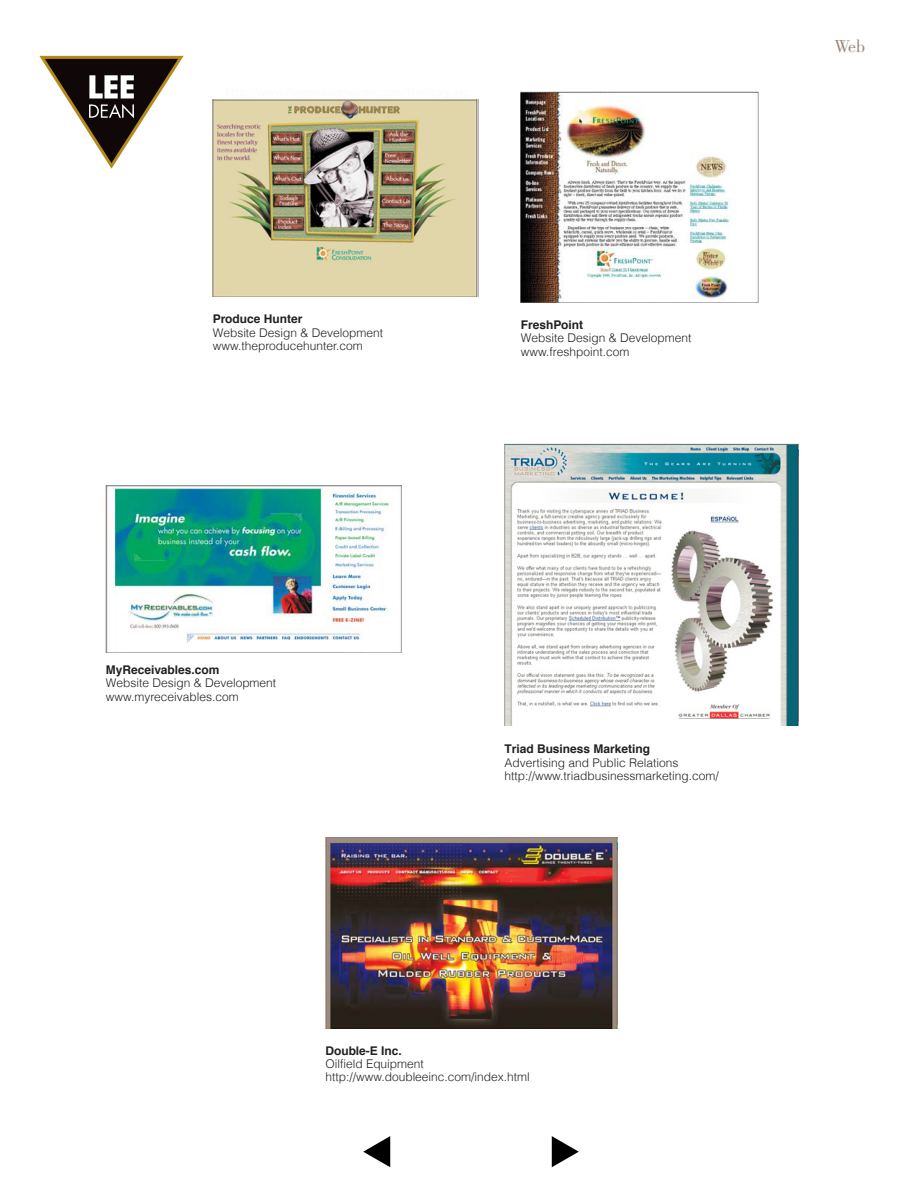
<style>
.page{position:relative;width:918px;height:1188px;background:#fff}
.page>*{position:absolute;margin:0;border:0;box-sizing:border-box;transform-origin:0 0}
.t1{font:18px "Bodoni";color:#99877c}
.t2{font:300 12px/13.4px "Helvetica";color:#231f20}
.t3{font:700 12px "Helvetica";color:#231f20}
</style>
<div class="page">
<svg style="left:552px;top:1136px;width:27px;height:31px"></svg>
<svg style="left:363px;top:1136px;width:27px;height:31px"></svg>
<svg style="left:39px;top:55px;width:145px;height:114px"></svg>
<img style="left:213px;top:100px;width:265px;height:197px">
<img style="left:521px;top:92px;width:237px;height:210px">
<img style="left:106px;top:485px;width:295px;height:168px">
<img style="left:504px;top:444px;width:294px;height:282px">
<img style="left:325px;top:838px;width:292px;height:191px">
<p class="t3" style="left:213px;top:310px;width:91px">Produce Hunter</p>
<p class="t2" style="left:213px;top:325px;width:172px">Website Design &amp; Development www.theproducehunter.com</p>
<p class="t3" style="left:521px;top:315px;width:64px">FreshPoint</p>
<p class="t2" style="left:521px;top:331px;width:172px">Website Design &amp; Development www.freshpoint.com</p>
<h1 class="t1" style="left:834px;top:36px;width:32px">Web</h1>
<p class="t3" style="left:106px;top:660px;width:115px">MyReceivables.com</p>
<p class="t2" style="left:106px;top:676px;width:172px">Website Design &amp; Development www.myreceivables.com</p>
<p class="t3" style="left:504px;top:739px;width:147px">Triad Business Marketing</p>
<p class="t2" style="left:504px;top:755px;width:216px">Advertising and Public Relations http://www.triadbusinessmarketing.com/</p>
<p class="t3" style="left:325px;top:1041px;width:78px">Double-E Inc.</p>
<p class="t2" style="left:325px;top:1056px;width:206px">Oilfield Equipment http://www.doubleeinc.com/index.html</p>
</div>
